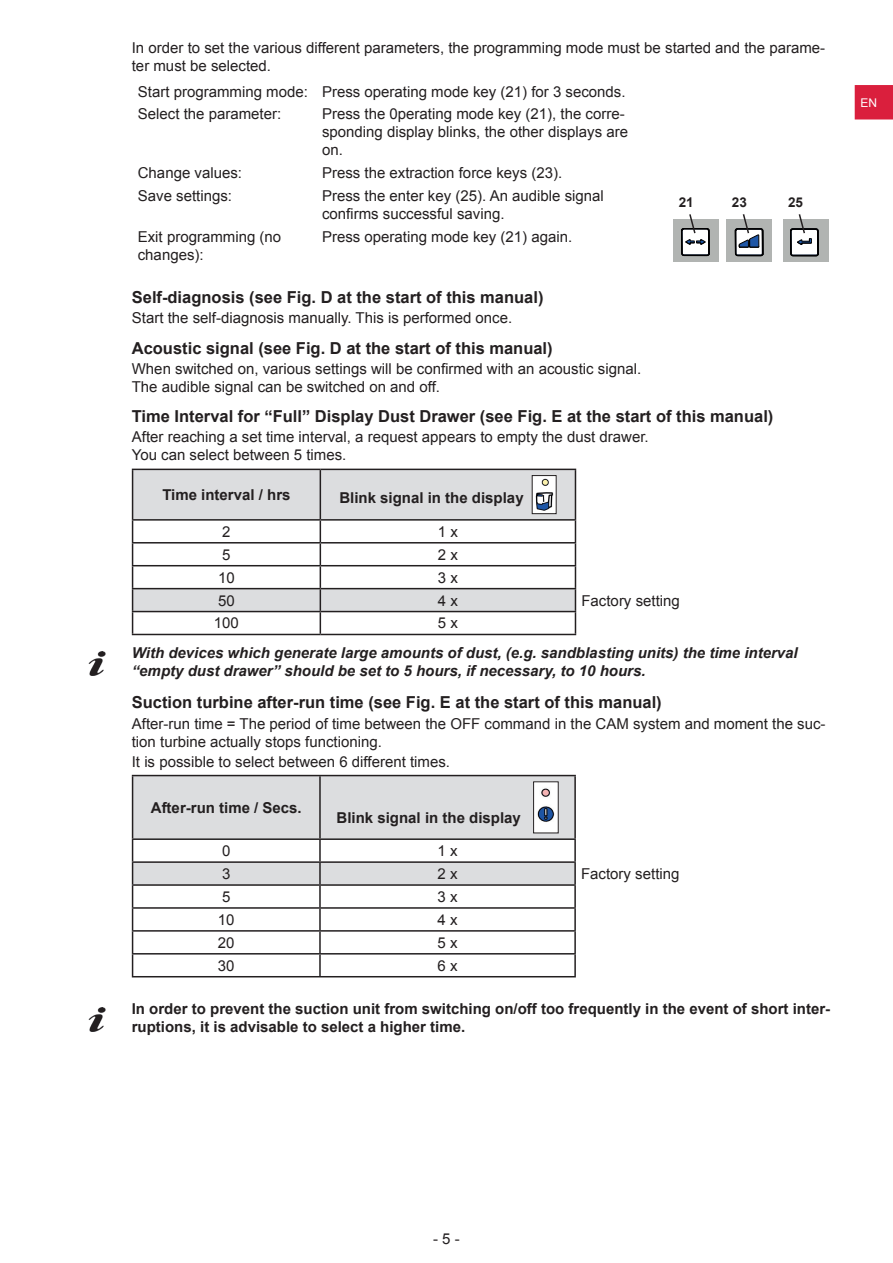
<style>
.page{position:relative;width:893px;height:1263px;background:#fff}
.page>*{position:absolute;margin:0;border:0;box-sizing:border-box;transform-origin:0 0}
.t1{font:700 16.5px "Arial";color:#231f20}
.t2{font:15px/18px "Arial";color:#231f20}
.t3{font:700 15px/18px "Arial";color:#231f20}
.t4{font:italic 700 15px/18px "Arial";color:#231f20}
.t5{font:700 13.5px "Arial";color:#231f20}
.t6{font:12px "Arial";color:#fff}
</style>
<div class="page">
<div style="left:855px;top:86px;width:37px;height:33px;background:#da1f3d"></div>
<div style="left:855px;top:85px;width:38px;height:34px;border:2px solid #da1f3d"></div>
<svg style="left:133px;top:470px;width:442px;height:141px;fill:#dcdddf"></svg>
<hr style="left:132px;top:469px;width:188px;height:1px;background:#231f20">
<hr style="left:132px;top:470px;width:1px;height:49px;background:#231f20">
<hr style="left:320px;top:469px;width:256px;height:1px;background:#231f20">
<hr style="left:320px;top:470px;width:1px;height:49px;background:#231f20">
<hr style="left:132px;top:519px;width:188px;height:2px;background:#231f20">
<hr style="left:320px;top:519px;width:256px;height:2px;background:#231f20">
<hr style="left:132px;top:542px;width:188px;height:1px;background:#231f20">
<hr style="left:320px;top:542px;width:256px;height:1px;background:#231f20">
<hr style="left:132px;top:565px;width:188px;height:1px;background:#231f20">
<hr style="left:320px;top:565px;width:256px;height:1px;background:#231f20">
<hr style="left:132px;top:588px;width:188px;height:1px;background:#231f20">
<hr style="left:320px;top:588px;width:256px;height:1px;background:#231f20">
<hr style="left:132px;top:611px;width:188px;height:1px;background:#231f20">
<svg style="left:132px;top:521px;width:1px;height:113px"></svg>
<hr style="left:320px;top:611px;width:256px;height:1px;background:#231f20">
<svg style="left:320px;top:521px;width:1px;height:113px"></svg>
<hr style="left:132px;top:634px;width:188px;height:1px;background:#231f20">
<hr style="left:320px;top:634px;width:256px;height:1px;background:#231f20">
<hr style="left:575px;top:470px;width:1px;height:49px;background:#231f20">
<svg style="left:575px;top:521px;width:1px;height:113px"></svg>
<img style="left:534px;top:477px;width:20px;height:35px">
<div style="left:532px;top:475px;width:24px;height:39px;border:1px solid #231f20"></div>
<img style="left:88px;top:651px;width:18px;height:25px">
<svg style="left:133px;top:776px;width:441px;height:108px;fill:#dcdddf"></svg>
<hr style="left:132px;top:775px;width:188px;height:1px;background:#231f20">
<hr style="left:132px;top:776px;width:1px;height:62px;background:#231f20">
<hr style="left:320px;top:775px;width:256px;height:1px;background:#231f20">
<hr style="left:319px;top:776px;width:2px;height:62px;background:#231f20">
<hr style="left:132px;top:838px;width:188px;height:2px;background:#231f20">
<hr style="left:320px;top:838px;width:256px;height:2px;background:#231f20">
<hr style="left:319px;top:840px;width:2px;height:21px;background:#231f20">
<hr style="left:132px;top:861px;width:188px;height:2px;background:#231f20">
<hr style="left:320px;top:861px;width:256px;height:2px;background:#231f20">
<hr style="left:319px;top:863px;width:2px;height:21px;background:#231f20">
<hr style="left:132px;top:884px;width:188px;height:2px;background:#231f20">
<hr style="left:320px;top:884px;width:256px;height:2px;background:#231f20">
<hr style="left:319px;top:886px;width:2px;height:21px;background:#231f20">
<hr style="left:132px;top:907px;width:188px;height:2px;background:#231f20">
<hr style="left:320px;top:907px;width:256px;height:2px;background:#231f20">
<hr style="left:319px;top:909px;width:2px;height:21px;background:#231f20">
<hr style="left:132px;top:930px;width:188px;height:2px;background:#231f20">
<hr style="left:320px;top:930px;width:256px;height:2px;background:#231f20">
<hr style="left:319px;top:932px;width:2px;height:21px;background:#231f20">
<hr style="left:132px;top:953px;width:188px;height:1px;background:#231f20">
<svg style="left:132px;top:840px;width:1px;height:136px"></svg>
<hr style="left:320px;top:953px;width:256px;height:1px;background:#231f20">
<hr style="left:319px;top:954px;width:2px;height:22px;background:#231f20">
<hr style="left:132px;top:976px;width:188px;height:1px;background:#231f20">
<hr style="left:320px;top:976px;width:256px;height:1px;background:#231f20">
<hr style="left:574px;top:776px;width:2px;height:62px;background:#231f20">
<hr style="left:574px;top:840px;width:2px;height:21px;background:#231f20">
<hr style="left:574px;top:863px;width:2px;height:21px;background:#231f20">
<hr style="left:574px;top:886px;width:2px;height:21px;background:#231f20">
<hr style="left:574px;top:909px;width:2px;height:21px;background:#231f20">
<hr style="left:574px;top:932px;width:2px;height:21px;background:#231f20">
<hr style="left:574px;top:954px;width:2px;height:22px;background:#231f20">
<img style="left:535px;top:783px;width:21px;height:48px">
<div style="left:533px;top:781px;width:25px;height:52px;border:1px solid #231f20"></div>
<img style="left:88px;top:1007px;width:18px;height:25px">
<svg style="left:674px;top:215px;width:45px;height:47px"></svg>
<svg style="left:726px;top:214px;width:45px;height:48px"></svg>
<svg style="left:783px;top:214px;width:45px;height:48px"></svg>
<div style="left:727px;top:189px;width:26px;height:26px;background:#fff;border-radius:50%"></div>
<div style="left:783px;top:189px;width:26px;height:26px;background:#fff;border-radius:50%"></div>
<p class="t2" style="left:132px;top:39px;width:695px">In order to set the various different parameters, the programming mode must be started and the parame&shy;ter must be selected.</p>
<p class="t2" style="left:138px;top:80px;width:489px;line-height:23px">Start programming mode: Press operating mode key (21) for 3 seconds.<br>Select the parameter:</p>
<p class="t2" style="left:322px;top:105px;width:307px">Press the 0perating mode key (21), the corre&shy;sponding display blinks, the other displays are on.</p>
<p class="t2" style="left:138px;top:164px;width:106px">Change values:</p>
<p class="t2" style="left:322px;top:164px;width:242px">Press the extraction force keys (23).</p>
<p class="t2" style="left:138px;top:187px;width:96px">Save settings:</p>
<p class="t2" style="left:322px;top:187px;width:283px">Press the enter key (25). An audible signal confirms successful saving.</p>
<p class="t2" style="left:138px;top:228px;width:145px">Exit programming (no changes):</p>
<p class="t2" style="left:322px;top:228px;width:252px">Press operating mode key (21) again.</p>
<p class="t1" style="left:132px;top:286px;width:413px">Self-diagnosis (see Fig. D at the start of this manual)</p>
<p class="t2" style="left:132px;top:309px;width:382px">Start the self-diagnosis manually. This is performed once.</p>
<p class="t1" style="left:132px;top:337px;width:422px">Acoustic signal (see Fig. D at the start of this manual)</p>
<p class="t2" style="left:132px;top:360px;width:511px">When switched on, various settings will be confirmed with an acoustic signal.<br>The audible signal can be switched on and off.</p>
<p class="t1" style="left:132px;top:406px;width:643px">Time Interval for “Full” Display Dust Drawer (see Fig. E at the start of this manual)</p>
<p class="t2" style="left:132px;top:428px;width:518px">After reaching a set time interval, a request appears to empty the dust drawer.<br>You can select between 5 times.</p>
<p class="t3" style="left:162px;top:486px;width:130px">Time interval / hrs</p>
<p class="t3" style="left:339px;top:489px;width:186px">Blink signal in the display</p>
<p class="t2" style="left:222px;top:523px;width:10px">2</p>
<p class="t2" style="left:438px;top:523px;width:22px">1 x</p>
<p class="t2" style="left:222px;top:546px;width:10px">5</p>
<p class="t2" style="left:438px;top:546px;width:22px">2 x</p>
<p class="t2" style="left:218px;top:568px;width:18px">10</p>
<p class="t2" style="left:438px;top:568px;width:22px">3 x</p>
<p class="t2" style="left:218px;top:591px;width:18px">50</p>
<p class="t2" style="left:438px;top:591px;width:22px">4 x</p>
<p class="t2" style="left:581px;top:591px;width:100px">Factory setting</p>
<p class="t2" style="left:214px;top:614px;width:27px">100</p>
<p class="t2" style="left:438px;top:614px;width:22px">5 x</p>
<p class="t4" style="left:132px;top:644px;width:667px">With devices which generate large amounts of dust, (e.g. sandblasting units) the time interval “empty dust drawer” should be set to 5 hours, if necessary, to 10 hours.</p>
<p class="t1" style="left:132px;top:692px;width:531px">Suction turbine after-run time (see Fig. E at the start of this manual)</p>
<p class="t2" style="left:132px;top:714px;width:695px">After-run time = The period of time between the OFF command in the CAM system and moment the suc&shy;tion turbine actually stops functioning.</p>
<p class="t2" style="left:132px;top:752px;width:320px">It is possible to select between 6 different times.</p>
<p class="t3" style="left:151px;top:799px;width:152px">After-run time / Secs.</p>
<p class="t3" style="left:337px;top:809px;width:186px">Blink signal in the display</p>
<p class="t2" style="left:222px;top:842px;width:10px">0</p>
<p class="t2" style="left:438px;top:842px;width:22px">1 x</p>
<p class="t2" style="left:222px;top:865px;width:10px">3</p>
<p class="t2" style="left:438px;top:865px;width:22px">2 x</p>
<p class="t2" style="left:581px;top:865px;width:100px">Factory setting</p>
<p class="t2" style="left:222px;top:888px;width:10px">5</p>
<p class="t2" style="left:438px;top:888px;width:22px">3 x</p>
<p class="t2" style="left:218px;top:911px;width:18px">10</p>
<p class="t2" style="left:438px;top:911px;width:22px">4 x</p>
<p class="t2" style="left:218px;top:934px;width:18px">20</p>
<p class="t2" style="left:438px;top:934px;width:22px">5 x</p>
<p class="t2" style="left:218px;top:956px;width:18px">30</p>
<p class="t2" style="left:438px;top:956px;width:22px">6 x</p>
<p class="t3" style="left:132px;top:1000px;width:700px">In order to prevent the suction unit from switching on/off too frequently in the event of short inter&shy;ruptions, it is advisable to select a higher time.</p>
<p class="t5" style="left:679px;top:193px;width:17px">21</p>
<p class="t5" style="left:732px;top:193px;width:17px">23</p>
<p class="t5" style="left:788px;top:193px;width:17px">25</p>
<p class="t6" style="left:860px;top:95px;width:18px">EN</p>
<p class="t2" style="left:433px;top:1230px;width:28px">- 5 -</p>
</div>
